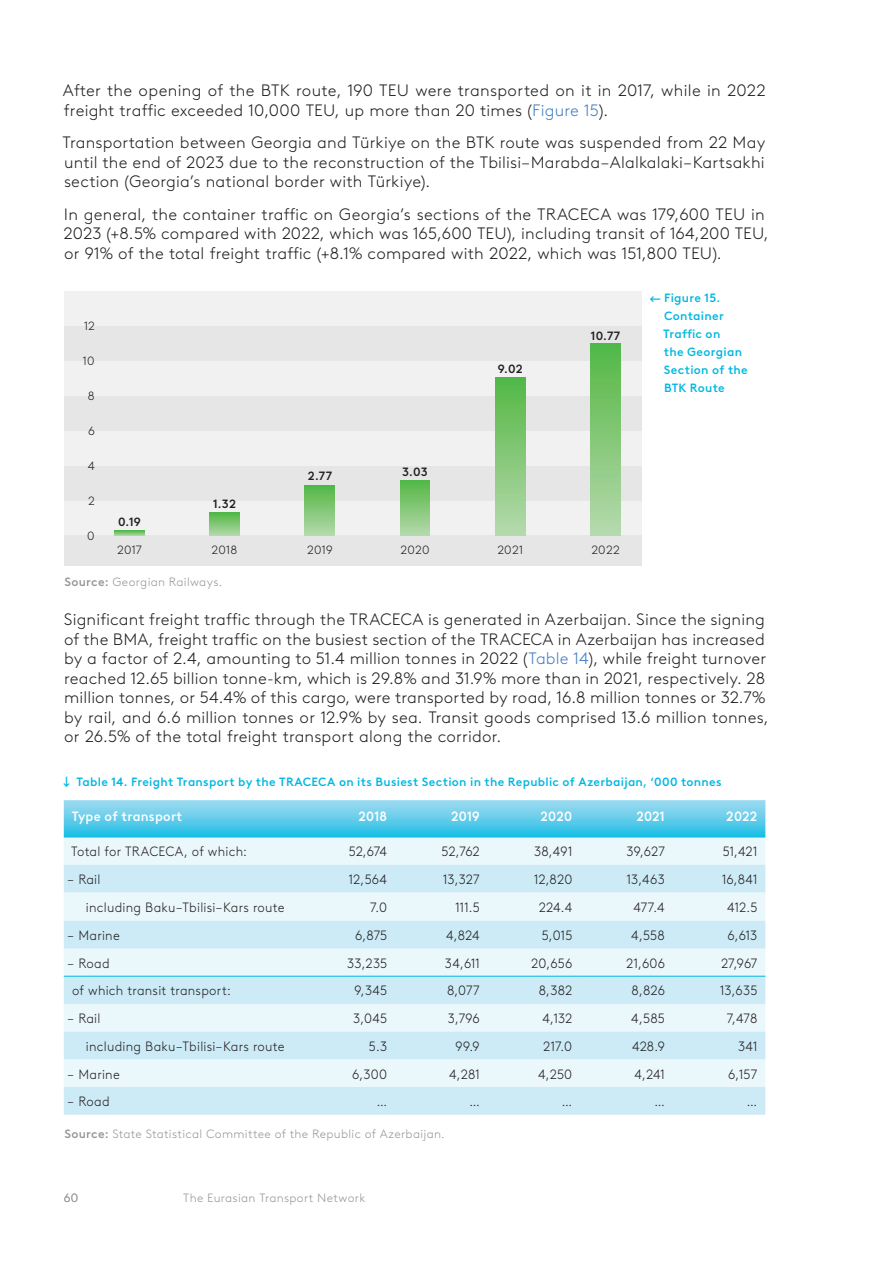
<style>
.page{position:relative;width:893px;height:1263px;background:#fff}
.page>*{position:absolute;margin:0;border:0;box-sizing:border-box;transform-origin:0 0}
.Text-RU-11pt{font:300 16.5px/19.5px "Brown LL Cyr";letter-spacing:.01em;color:#231f20}
.Table_text_9{font:300 13.5px "Brown LL Cyr";letter-spacing:.02em;color:#231f20;scale:.95 1}
.Table_Golovka_white{font:500 13.5px "Brown LL Cyr";letter-spacing:.02em;color:#fff;scale:.95 1}
.t1{font:500 12px/18px "Brown LL Cyr";letter-spacing:.025em;color:#00b7e2}
.Sourse-Text-8pt{font:300 12px "Brown LL Cyr";letter-spacing:.025em;color:#939598}
.Footnote-Text-8pt{font:300 12px "Brown LL Cyr";letter-spacing:.025em;color:#231f20}
.Footnote-Text-8pt-2{font:500 12px "Brown LL Cyr";letter-spacing:.02em;color:#231f20}
.s1{color:#437ec1}
.s2{font-weight:500}
</style>
<div class="page">
<div style="left:64px;top:361px;width:578px;height:35px;background:#f1f1f1"></div>
<div style="left:64px;top:291px;width:578px;height:35px;background:#f1f1f1"></div>
<div style="left:64px;top:431px;width:578px;height:35px;background:#f1f1f1"></div>
<div style="left:64px;top:500px;width:578px;height:35px;background:#f1f1f1"></div>
<div style="left:64px;top:326px;width:578px;height:35px;background:#e7e6e7"></div>
<div style="left:64px;top:396px;width:578px;height:35px;background:#e7e6e7"></div>
<div style="left:64px;top:466px;width:578px;height:34px;background:#e7e6e7"></div>
<div style="left:64px;top:535px;width:578px;height:31px;background:#e7e6e7"></div>
<svg style="left:114px;top:530px;width:30px;height:5px"></svg>
<div style="left:210px;top:513px;width:29px;height:22px;background:linear-gradient(to bottom,#55b745,#acd6a2)"></div>
<div style="left:305px;top:485px;width:30px;height:50px;background:linear-gradient(to bottom,#52b744,#b2d8a8)"></div>
<div style="left:400px;top:480px;width:30px;height:55px;background:linear-gradient(to bottom,#53b744,#b4d8ab)"></div>
<div style="left:495px;top:377px;width:30px;height:158px;background:linear-gradient(to bottom,#53b745,#b5d9ac)"></div>
<div style="left:590px;top:344px;width:30px;height:191px;background:linear-gradient(to bottom,#53b745,#b6d9ad)"></div>
<svg style="left:64px;top:800px;width:701px;height:38px;background:#61ccea"></svg>
<div style="left:64px;top:838px;width:701px;height:27px;background:#eaf7fb"></div>
<svg style="left:64px;top:865px;width:701px;height:250px;background:#d9f0f8"></svg>
<hr style="left:64px;top:976px;width:239px;height:1px;background:#00b7e2">
<hr style="left:303px;top:976px;width:92px;height:1px;background:#00b7e2">
<hr style="left:395px;top:976px;width:93px;height:1px;background:#00b7e2">
<hr style="left:488px;top:976px;width:92px;height:1px;background:#00b7e2">
<hr style="left:580px;top:976px;width:93px;height:1px;background:#00b7e2">
<hr style="left:673px;top:976px;width:92px;height:1px;background:#00b7e2">
<p class="Text-RU-11pt" style="left:63px;top:81px;width:704px">After the opening of the BTK route, 190 TEU were transported on it in 2017, while in 2022 freight traffic exceeded 10,000 TEU, up more than 20 times (<span class="s1">Figure 15</span>).</p>
<p class="Text-RU-11pt" style="left:63px;top:133px;width:704px;text-align:justify">Transportation between Georgia and Türkiye on the BTK route was suspended from 22 May until the end of 2023 due to the reconstruction of the Tbilisi–Marabda–Alalkalaki–Kartsakhi section (Georgia’s national border with Türkiye).</p>
<p class="Text-RU-11pt" style="left:64px;top:204px;width:707px">In general, the container traffic on Georgia’s sections of the TRACECA was 179,600 TEU in<br>2023 (+8.5% compared with 2022, which was 165,600 TEU), including transit of 164,200 TEU, or 91% of the total freight traffic (+8.1% compared with 2022, which was 151,800 TEU).</p>
<p class="t1" style="left:663px;top:289px;width:86px;text-indent:-14px">← Figure 15.<br>Container<br>Traffic on<br>the Georgian<br>Section of the<br>BTK Route</p>
<p class="Footnote-Text-8pt" style="left:84px;top:318px;width:12px">12</p>
<p class="Footnote-Text-8pt" style="left:83px;top:353px;width:13px">10</p>
<p class="Footnote-Text-8pt" style="left:88px;top:388px;width:8px">8</p>
<p class="Footnote-Text-8pt" style="left:88px;top:423px;width:8px">6</p>
<p class="Footnote-Text-8pt" style="left:88px;top:458px;width:9px">4</p>
<p class="Footnote-Text-8pt" style="left:88px;top:493px;width:8px">2</p>
<p class="Footnote-Text-8pt" style="left:87px;top:528px;width:9px">0</p>
<p class="Footnote-Text-8pt-2" style="left:591px;top:328px;width:31px">10.77</p>
<p class="Footnote-Text-8pt-2" style="left:498px;top:361px;width:26px">9.02</p>
<p class="Footnote-Text-8pt-2" style="left:402px;top:464px;width:27px">3.03</p>
<p class="Footnote-Text-8pt-2" style="left:308px;top:468px;width:26px">2.77</p>
<p class="Footnote-Text-8pt-2" style="left:213px;top:497px;width:24px">1.32</p>
<p class="Footnote-Text-8pt-2" style="left:118px;top:514px;width:24px">0.19</p>
<p class="Footnote-Text-8pt" style="left:117px;top:543px;width:26px">2017</p>
<p class="Footnote-Text-8pt" style="left:212px;top:543px;width:27px">2018</p>
<p class="Footnote-Text-8pt" style="left:307px;top:543px;width:27px">2019</p>
<p class="Footnote-Text-8pt" style="left:400px;top:543px;width:30px">2020</p>
<p class="Footnote-Text-8pt" style="left:497px;top:543px;width:27px">2021</p>
<p class="Footnote-Text-8pt" style="left:591px;top:543px;width:30px">2022</p>
<p class="Sourse-Text-8pt" style="left:64px;top:575px;width:159px"><span class="s2">Source:</span> Georgian Railways.</p>
<p class="Text-RU-11pt" style="left:64px;top:610px;width:706px">Significant freight traffic through the TRACECA is generated in Azerbaijan. Since the signing of the BMA, freight traffic on the busiest section of the TRACECA in Azerbaijan has increased by a factor of 2.4, amounting to 51.4 million tonnes in 2022 (<span class="s1">Table 14</span>), while freight turnover reached 12.65 billion tonne-km, which is 29.8% and 31.9% more than in 2021, respectively. 28 million tonnes, or 54.4% of this cargo, were transported by road, 16.8 million tonnes or 32.7% by rail, and 6.6 million tonnes or 12.9% by sea. Transit goods comprised 13.6 million tonnes, or 26.5% of the total freight transport along the corridor.</p>
<p class="t1" style="left:63px;top:772px;width:660px">↓ Table 14. Freight Transport by the TRACECA on its Busiest Section in the Republic of Azerbaijan, ‘000 tonnes</p>
<p class="Table_Golovka_white" style="left:72px;top:808px;width:118px">Type of transport</p>
<p class="Table_Golovka_white" style="left:359px;top:808px;width:32px">2018</p>
<p class="Table_Golovka_white" style="left:451px;top:808px;width:32px">2019</p>
<p class="Table_Golovka_white" style="left:541px;top:808px;width:35px">2020</p>
<p class="Table_Golovka_white" style="left:636px;top:808px;width:31px">2021</p>
<p class="Table_Golovka_white" style="left:726px;top:808px;width:34px">2022</p>
<p class="Table_text_9" style="left:71px;top:843px;width:186px">Total for TRACECA, of which:</p>
<p class="Table_text_9" style="left:349px;top:843px;width:42px">52,674</p>
<p class="Table_text_9" style="left:442px;top:843px;width:42px">52,762</p>
<p class="Table_text_9" style="left:534px;top:843px;width:42px">38,491</p>
<p class="Table_text_9" style="left:627px;top:843px;width:42px">39,627</p>
<p class="Table_text_9" style="left:723px;top:843px;width:38px">51,421</p>
<p class="Table_text_9" style="left:67px;top:871px;width:37px">– Rail</p>
<p class="Table_text_9" style="left:349px;top:871px;width:42px">12,564</p>
<p class="Table_text_9" style="left:443px;top:871px;width:40px">13,327</p>
<p class="Table_text_9" style="left:534px;top:871px;width:42px">12,820</p>
<p class="Table_text_9" style="left:627px;top:871px;width:41px">13,463</p>
<p class="Table_text_9" style="left:722px;top:871px;width:39px">16,841</p>
<p class="Table_text_9" style="left:86px;top:899px;width:211px">including Baku–Tbilisi–Kars route</p>
<p class="Table_text_9" style="left:370px;top:899px;width:19px">7.0</p>
<p class="Table_text_9" style="left:456px;top:899px;width:27px">111.5</p>
<p class="Table_text_9" style="left:539px;top:899px;width:37px">224.4</p>
<p class="Table_text_9" style="left:633px;top:899px;width:35px">477.4</p>
<p class="Table_text_9" style="left:727px;top:899px;width:33px">412.5</p>
<p class="Table_text_9" style="left:67px;top:927px;width:57px">– Marine</p>
<p class="Table_text_9" style="left:355px;top:927px;width:35px">6,875</p>
<p class="Table_text_9" style="left:446px;top:927px;width:37px">4,824</p>
<p class="Table_text_9" style="left:542px;top:927px;width:34px">5,015</p>
<p class="Table_text_9" style="left:631px;top:927px;width:37px">4,558</p>
<p class="Table_text_9" style="left:727px;top:927px;width:33px">6,613</p>
<p class="Table_text_9" style="left:67px;top:955px;width:46px">– Road</p>
<p class="Table_text_9" style="left:347px;top:955px;width:44px">33,235</p>
<p class="Table_text_9" style="left:445px;top:955px;width:38px">34,611</p>
<p class="Table_text_9" style="left:531px;top:955px;width:45px">20,656</p>
<p class="Table_text_9" style="left:626px;top:955px;width:42px">21,606</p>
<p class="Table_text_9" style="left:721px;top:955px;width:40px">27,967</p>
<p class="Table_text_9" style="left:72px;top:983px;width:169px">of which transit transport:</p>
<p class="Table_text_9" style="left:355px;top:983px;width:36px">9,345</p>
<p class="Table_text_9" style="left:447px;top:983px;width:36px">8,077</p>
<p class="Table_text_9" style="left:539px;top:983px;width:37px">8,382</p>
<p class="Table_text_9" style="left:632px;top:983px;width:36px">8,826</p>
<p class="Table_text_9" style="left:720px;top:983px;width:41px">13,635</p>
<p class="Table_text_9" style="left:67px;top:1010px;width:37px">– Rail</p>
<p class="Table_text_9" style="left:353px;top:1010px;width:37px">3,045</p>
<p class="Table_text_9" style="left:448px;top:1010px;width:35px">3,796</p>
<p class="Table_text_9" style="left:542px;top:1010px;width:33px">4,132</p>
<p class="Table_text_9" style="left:631px;top:1010px;width:37px">4,585</p>
<p class="Table_text_9" style="left:727px;top:1010px;width:34px">7,478</p>
<p class="Table_text_9" style="left:86px;top:1038px;width:211px">including Baku–Tbilisi–Kars route</p>
<p class="Table_text_9" style="left:369px;top:1038px;width:21px">5.3</p>
<p class="Table_text_9" style="left:455px;top:1038px;width:27px">99.9</p>
<p class="Table_text_9" style="left:543px;top:1038px;width:32px">217.0</p>
<p class="Table_text_9" style="left:632px;top:1038px;width:36px">428.9</p>
<p class="Table_text_9" style="left:738px;top:1038px;width:22px">341</p>
<p class="Table_text_9" style="left:67px;top:1066px;width:57px">– Marine</p>
<p class="Table_text_9" style="left:352px;top:1066px;width:39px">6,300</p>
<p class="Table_text_9" style="left:449px;top:1066px;width:34px">4,281</p>
<p class="Table_text_9" style="left:538px;top:1066px;width:37px">4,250</p>
<p class="Table_text_9" style="left:634px;top:1066px;width:33px">4,241</p>
<p class="Table_text_9" style="left:728px;top:1066px;width:32px">6,157</p>
<p class="Table_text_9" style="left:67px;top:1093px;width:46px">– Road</p>
<p class="Table_text_9" style="left:377px;top:1093px;width:12px">…</p>
<p class="Table_text_9" style="left:469px;top:1093px;width:12px">…</p>
<p class="Table_text_9" style="left:562px;top:1093px;width:12px">…</p>
<p class="Table_text_9" style="left:654px;top:1093px;width:12px">…</p>
<p class="Table_text_9" style="left:747px;top:1093px;width:12px">…</p>
<p class="Sourse-Text-8pt" style="left:64px;top:1127px;width:382px"><span class="s2">Source:</span> State Statistical Committee of the Republic of Azerbaijan.</p>
<p class="Sourse-Text-8pt" style="left:64px;top:1191px;width:16px">60</p>
<p class="Sourse-Text-8pt" style="left:183px;top:1191px;width:184px">The Eurasian Transport Network</p>
</div>
